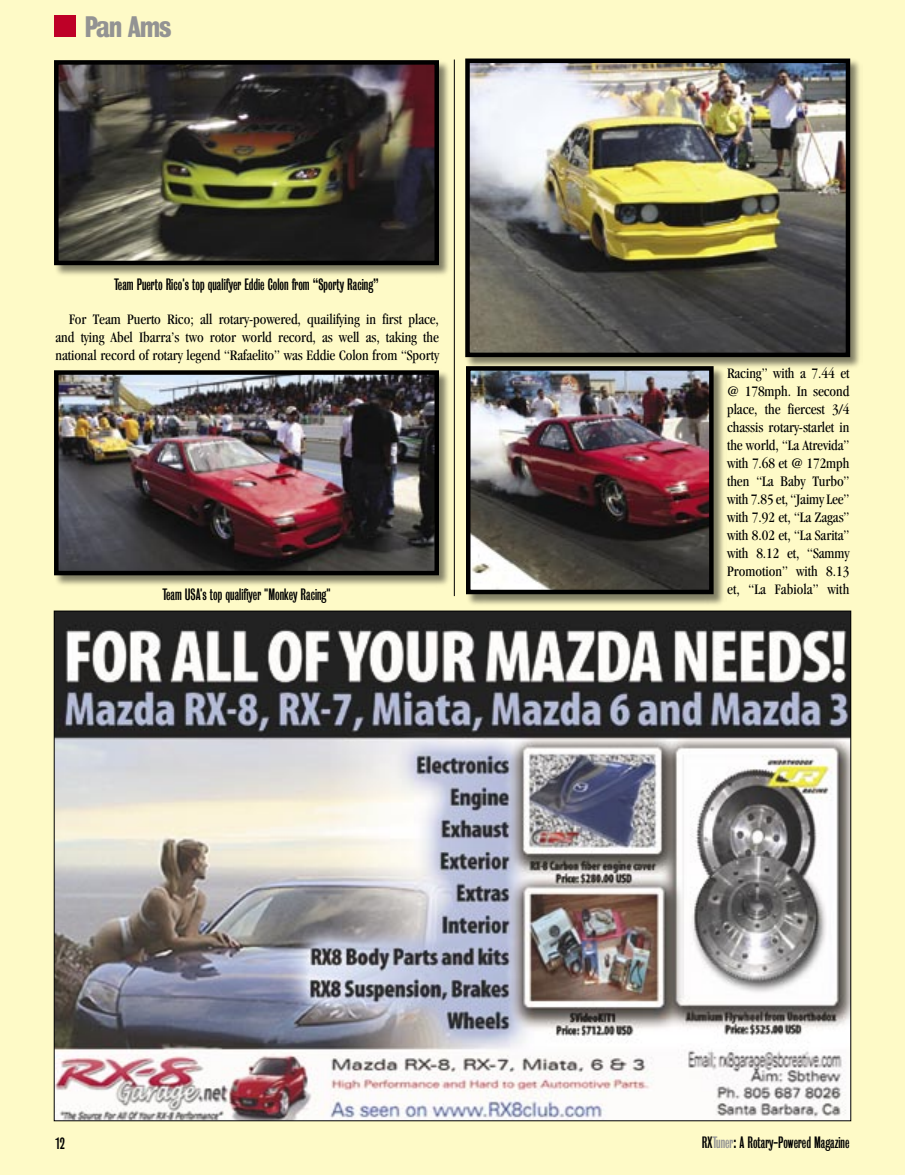
<style>
.page{position:relative;width:905px;height:1175px;background:#fff}
.page>*{position:absolute;margin:0;border:0;box-sizing:border-box;transform-origin:0 0}
.t1{font:27px "Bureau Grot Three Seven";letter-spacing:-.05em;color:#939393}
.t2{font:condensed 15px/18px "Garamond";letter-spacing:-.005em;color:#000;text-align:justify}
.t3{font:15px "Bureau Grot One Three";color:#000}
.s1{color:#939393}
</style>
<div class="page">
<div style="left:0;top:0;width:904px;height:1174px;background:#fefac7"></div>
<img style="left:56px;top:613px;width:792px;height:505px">
<div style="left:54px;top:15px;width:21px;height:22px;background:#be0027"></div>
<div style="left:52px;top:58px;width:399px;height:220px;background:#000;opacity:.5"></div>
<img style="left:59px;top:65px;width:375px;height:195px">
<div style="left:54px;top:60px;width:385px;height:205px;border:4px solid #000"></div>
<hr style="left:454px;top:60px;width:1px;height:536px;background:#000">
<div style="left:52px;top:368px;width:399px;height:220px;background:#000;opacity:.5"></div>
<img style="left:59px;top:375px;width:375px;height:195px">
<div style="left:54px;top:370px;width:385px;height:205px;border:4px solid #000"></div>
<div style="left:463px;top:57px;width:399px;height:312px;background:#000;opacity:.5"></div>
<img style="left:470px;top:64px;width:375px;height:288px">
<div style="left:465px;top:59px;width:385px;height:298px;border:4px solid #000"></div>
<div style="left:464px;top:364px;width:262px;height:243px;background:#000;opacity:.5"></div>
<img style="left:471px;top:371px;width:237px;height:218px">
<div style="left:466px;top:366px;width:247px;height:228px;border:4px solid #000"></div>
<h1 class="t1" style="left:85px;top:11px;width:88px">Pan Ams</h1>
<p class="t3" style="left:114px;top:276px;width:266px">Team Puerto Rico's top qualifyer Eddie Colon from “Sporty Racing”</p>
<p class="t2" style="left:56px;top:310px;width:385px;text-indent:13px">For Team Puerto Rico; all rotary-powered, quailifying in first place, and tying Abel Ibarra’s two rotor world record, as well as, taking the national record of rotary legend “Rafaelito” was Eddie Colon from “Sporty</p>
<p class="t3" style="left:162px;top:586px;width:170px">Team USA's top qualifiyer "Monkey Racing"</p>
<p class="t2" style="left:727px;top:364px;width:124px">Racing” with a 7.44 et @ 178mph. In second place, the fiercest 3/4 chassis rotary-starlet in the world, “La Atrevida” with 7.68 et @ 172mph then “La Baby Turbo” with 7.85 et, “Jaimy Lee” with 7.92 et, “La Zagas” with 8.02 et, “La Sarita” with 8.12 et, “Sammy Promotion” with 8.13 et, “La Fabiola” with</p>
<p class="t3" style="left:56px;top:1135px;width:11px">12</p>
<p class="t3" style="left:702px;top:1134px;width:149px">RX<span class="s1">Tuner</span>: A Rotary-Powered Magazine</p>
</div>
